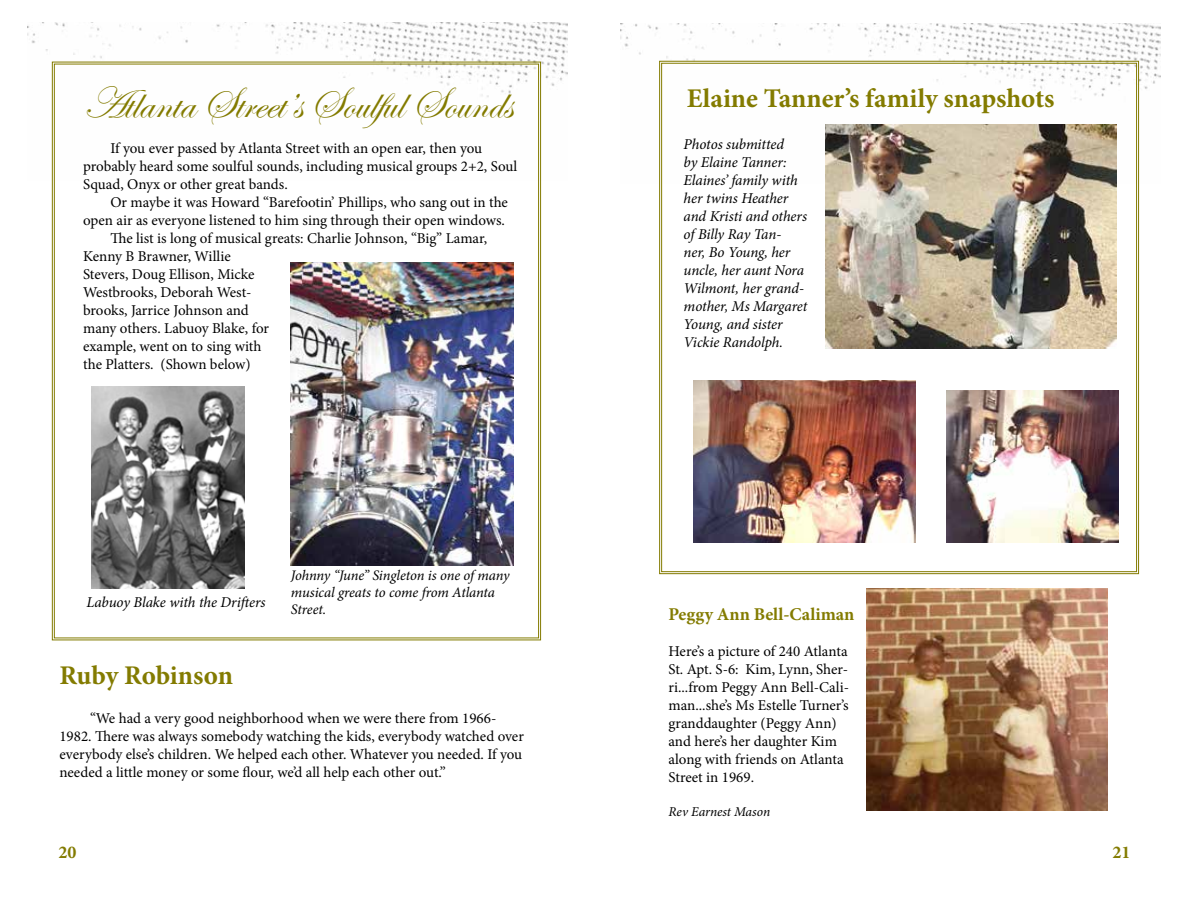
<style>
.page{position:relative;width:1188px;height:918px;background:#fff}
.page>*{position:absolute;margin:0;border:0;box-sizing:border-box;transform-origin:0 0}
.t1{font:45px "Edwardian Script ITC";color:#837b00}
.t2{font:700 27px "Minion Pro";color:#837b00}
.t3{font:700 18px "Minion Pro";color:#837b00}
.t4{font:15px/18px "Minion Pro";letter-spacing:-.005em;color:#000}
.t5{font:italic 15px/18px "Minion Pro";letter-spacing:-.01em;color:#000}
.t6{font:italic 14.55px/17.4px "Minion Pro";letter-spacing:-.01em;color:#000}
.t7{font:italic 13.5px "Minion Pro";letter-spacing:-.005em;color:#000}
</style>
<div class="page">
<img style="left:28px;top:23px;width:540px;height:63px">
<img style="left:620px;top:24px;width:540px;height:65px">
<svg style="left:51px;top:61px;width:491px;height:580px"></svg>
<svg style="left:659px;top:60px;width:481px;height:515px"></svg>
<img style="left:946px;top:390px;width:173px;height:153px">
<img style="left:825px;top:124px;width:292px;height:224px">
<img style="left:693px;top:380px;width:223px;height:163px">
<img style="left:291px;top:262px;width:222px;height:304px">
<img style="left:91px;top:386px;width:153px;height:203px">
<img style="left:866px;top:589px;width:241px;height:222px">
<h1 class="t1" style="left:83px;top:79px;width:431px">Atlanta Street’s Soulful Sounds</h1>
<p class="t4" style="left:83px;top:139px;width:436px;text-indent:27px">If you ever passed by Atlanta Street with an open ear, then you probably heard some soulful sounds, including musical groups 2+2, Soul<br>Squad, Onyx or other great bands.</p>
<p class="t4" style="left:110px;top:193px;width:399px">Or maybe it was Howard “Barefootin’ Phillips, who sang out in the</p>
<p class="t4" style="left:83px;top:211px;width:423px">open air as everyone listened to him sing through their open windows.</p>
<p class="t4" style="left:110px;top:229px;width:378px">The list is long of musical greats: Charlie Johnson, “Big” Lamar,</p>
<p class="t4" style="left:83px;top:247px;width:149px">Kenny B Brawner, Willie</p>
<p class="t4" style="left:83px;top:265px;width:173px">Stevers, Doug Ellison, Micke</p>
<p class="t4" style="left:83px;top:283px;width:170px">Westbrooks, Deborah West-</p>
<p class="t4" style="left:83px;top:301px;width:167px">brooks, Jarrice Johnson and</p>
<p class="t4" style="left:83px;top:319px;width:187px">many others. Labuoy Blake, for</p>
<p class="t4" style="left:83px;top:337px;width:180px">example, went on to sing with</p>
<p class="t4" style="left:83px;top:355px;width:169px">the Platters. (Shown below)</p>
<p class="t5" style="left:87px;top:593px;width:181px">Labuoy Blake with the Drifters</p>
<p class="t6" style="left:291px;top:566px;width:220px">Johnny “June” Singleton is one of many musical greats to come from Atlanta<br>Street.</p>
<h2 class="t2" style="left:59px;top:656px;width:175px">Ruby Robinson</h2>
<p class="t4" style="left:59px;top:710px;width:466px;text-indent:31px">“We had a very good neighborhood when we were there from 1966- 1982. There was always somebody watching the kids, everybody watched over everybody else’s children. We helped each other. Whatever you needed. If you needed a little money or some flour, we’d all help each other out.”</p>
<h2 class="t2" style="left:687px;top:79px;width:369px">Elaine Tanner’s family snapshots</h2>
<p class="t5" style="left:684px;top:135px;width:125px">Photos submitted<br>by Elaine Tanner:<br>Elaines’ family with her twins Heather and Kristi and others of Billy Ray Tan-<br>ner, Bo Young, her uncle, her aunt Nora<br>Wilmont, her grand&shy;mother, Ms Margaret<br>Young, and sister<br>Vickie Randolph.</p>
<p class="t3" style="left:669px;top:602px;width:187px">Peggy Ann Bell-Caliman</p>
<p class="t4" style="left:669px;top:642px;width:182px">Here’s a picture of 240 Atlanta<br>St. Apt. S-6: Kim, Lynn, Sher&shy;ri...from Peggy Ann Bell-Cali&shy;man...she’s Ms Estelle Turner’s granddaughter (Peggy Ann) and here’s her daughter Kim along with friends on Atlanta<br>Street in 1969.</p>
<p class="t7" style="left:669px;top:803px;width:103px">Rev Earnest Mason</p>
<p class="t3" style="left:58px;top:839px;width:19px">20</p>
<p class="t3" style="left:1113px;top:839px;width:19px">21</p>
</div>
